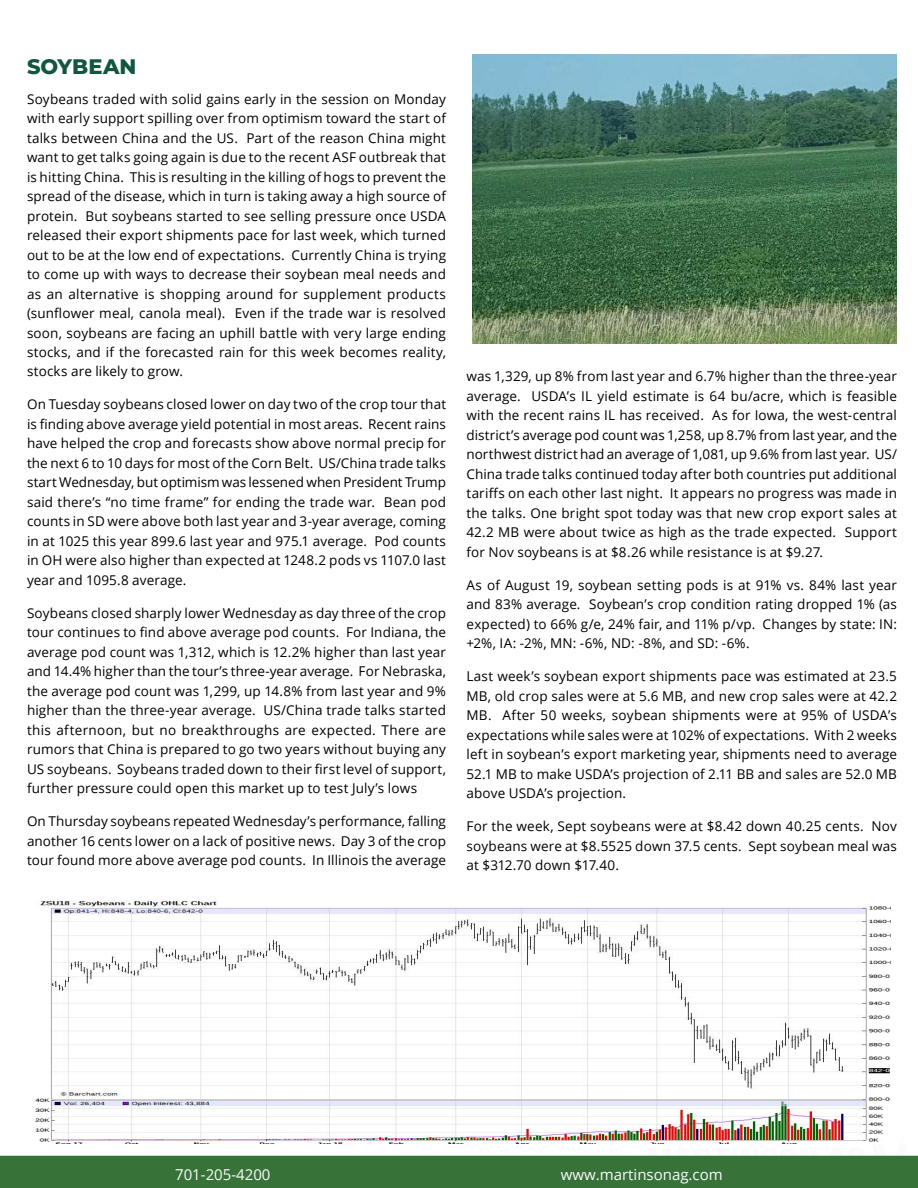
<style>
.page{position:relative;width:918px;height:1188px;background:#fff}
.page>*{position:absolute;margin:0;border:0;box-sizing:border-box;transform-origin:0 0}
.t1{font:800 21px "Montserrat";letter-spacing:.005em;color:#125640}
.t2{font:15px "Open Sans";color:#fbfbfb}
.t3{font:13.5px/19.5px "Open Sans";letter-spacing:.01em;color:#000;text-align:justify}
</style>
<div class="page">
<img style="left:472px;top:54px;width:425px;height:290px">
<img style="left:35px;top:900px;width:855px;height:244px">
<div style="left:1px;top:1157px;width:916px;height:30px;background:#377239"></div>
<div style="left:0;top:1156px;width:918px;height:32px;border:2px solid #377239"></div>
<h1 class="t1" style="left:27px;top:51px;width:111px">SOYBEAN</h1>
<p class="t3" style="left:27px;top:89px;width:421px">Soybeans traded with solid gains early in the session on Monday with early support spilling over from optimism toward the start of talks between China and the US. Part of the reason China might want to get talks going again is due to the recent ASF outbreak that is hitting China. This is resulting in the killing of hogs to prevent the spread of the disease, which in turn is taking away a high source of protein. But soybeans started to see selling pressure once USDA released their export shipments pace for last week, which turned out to be at the low end of expectations. Currently China is trying to come up with ways to decrease their soybean meal needs and as an alternative is shopping around for supplement products (sunflower meal, canola meal). Even if the trade war is resolved soon, soybeans are facing an uphill battle with very large ending stocks, and if the forecasted rain for this week becomes reality, stocks are likely to grow.</p>
<p class="t3" style="left:27px;top:394px;width:421px">On Tuesday soybeans closed lower on day two of the crop tour that is finding above average yield potential in most areas. Recent rains have helped the crop and forecasts show above normal precip for the next 6 to 10 days for most of the Corn Belt. US/China trade talks start Wednesday, but optimism was lessened when President Trump said there’s “no time frame” for ending the trade war. Bean pod counts in SD were above both last year and 3-year average, coming in at 1025 this year 899.6 last year and 975.1 average. Pod counts in OH were also higher than expected at 1248.2 pods vs 1107.0 last year and 1095.8 average.</p>
<p class="t3" style="left:27px;top:603px;width:421px">Soybeans closed sharply lower Wednesday as day three of the crop tour continues to find above average pod counts. For Indiana, the average pod count was 1,312, which is 12.2% higher than last year and 14.4% higher than the tour’s three-year average. For Nebraska, the average pod count was 1,299, up 14.8% from last year and 9% higher than the three-year average. US/China trade talks started this afternoon, but no breakthroughs are expected. There are rumors that China is prepared to go two years without buying any US soybeans. Soybeans traded down to their first level of support, further pressure could open this market up to test July’s lows</p>
<p class="t3" style="left:27px;top:811px;width:421px">On Thursday soybeans repeated Wednesday’s performance, falling another 16 cents lower on a lack of positive news. Day 3 of the crop tour found more above average pod counts. In Illinois the average</p>
<p class="t3" style="left:467px;top:366px;width:432px">was 1,329, up 8% from last year and 6.7% higher than the three-year average. USDA’s IL yield estimate is 64 bu/acre, which is feasible with the recent rains IL has received. As for Iowa, the west-central district’s average pod count was 1,258, up 8.7% from last year, and the northwest district had an average of 1,081, up 9.6% from last year. US/ China trade talks continued today after both countries put additional tariffs on each other last night. It appears no progress was made in the talks. One bright spot today was that new crop export sales at 42.2 MB were about twice as high as the trade expected. Support for Nov soybeans is at $8.26 while resistance is at $9.27.</p>
<p class="t3" style="left:467px;top:575px;width:432px">As of August 19, soybean setting pods is at 91% vs. 84% last year and 83% average. Soybean’s crop condition rating dropped 1% (as expected) to 66% g/e, 24% fair, and 11% p/vp. Changes by state: IN: +2%, IA: -2%, MN: -6%, ND: -8%, and SD: -6%.</p>
<p class="t3" style="left:467px;top:666px;width:432px">Last week’s soybean export shipments pace was estimated at 23.5<br>MB, old crop sales were at 5.6 MB, and new crop sales were at 42.2<br>MB. After 50 weeks, soybean shipments were at 95% of USDA’s expectations while sales were at 102% of expectations. With 2 weeks left in soybean’s export marketing year, shipments need to average 52.1 MB to make USDA’s projection of 2.11 BB and sales are 52.0 MB above USDA’s projection.</p>
<p class="t3" style="left:467px;top:816px;width:432px">For the week, Sept soybeans were at $8.42 down 40.25 cents. Nov soybeans were at $8.5525 down 37.5 cents. Sept soybean meal was at $312.70 down $17.40.</p>
<p class="t2" style="left:175px;top:1165px;width:97px">701-205-4200</p>
<p class="t2" style="left:561px;top:1165px;width:163px">www.martinsonag.com</p>
</div>
